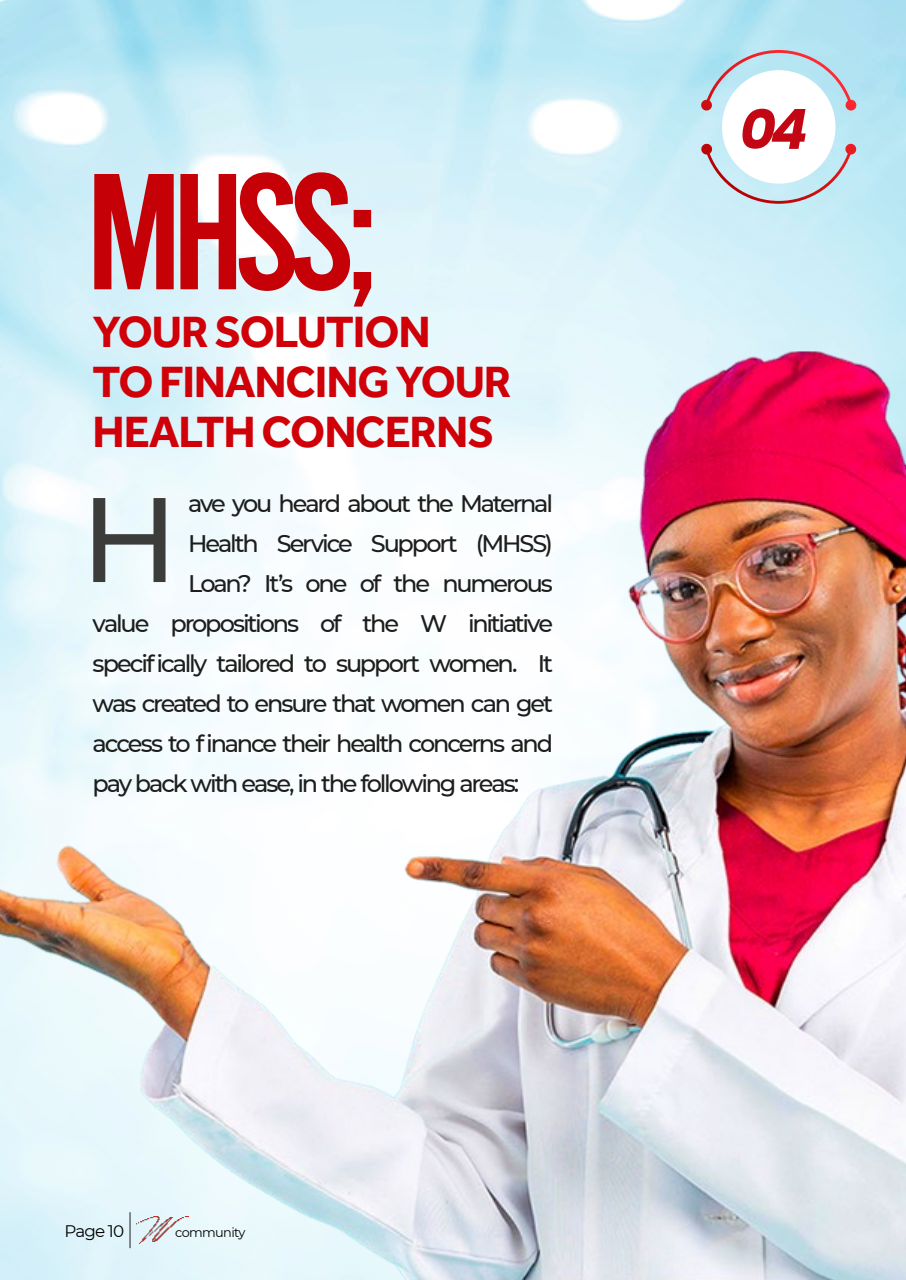
<style>
.page{position:relative;width:906px;height:1280px;background:#fff}
.page>*{position:absolute;margin:0;border:0;box-sizing:border-box;transform-origin:0 0}
.t1{font:164.7px "Bebas";color:#c50007}
.t2{font:500 120px "Montserrat";color:#3c3c3b}
.t3{font:italic 700 55.4px "Poppins";color:#c30613}
.t4{font:700 45px/50px "Effra Trial";letter-spacing:-.025em;color:#cf0007}
.t5{font:500 24px "Montserrat";letter-spacing:-.09em;color:#1d1d1b}
.t6{font:16.7px "Montserrat";letter-spacing:-.05em;color:#000}
.t7{font:12.9px "Montserrat";letter-spacing:-.05em;color:#000}
</style>
<div class="page">
<svg style="left:701px;top:50px;width:156px;height:61px"></svg>
<svg style="left:701px;top:143px;width:156px;height:61px"></svg>
<img style="left:0;top:234px;width:906px;height:1046px">
<h1 class="t1" style="left:85px;top:149px;width:299px">MHSS;</h1>
<h3 class="t4" style="left:93px;top:311px;width:421px">YOUR SOLUTION<br>TO FINANCING YOUR<br>HEALTH CONCERNS</h3>
<p class="t5" style="left:188px;top:487px;width:366px">ave you heard about the Maternal</p>
<p class="t5" style="left:188px;top:527px;width:366px">Health Service Support (MHSS)</p>
<p class="t5" style="left:188px;top:567px;width:366px">Loan? It’s one of the numerous</p>
<p class="t5" style="left:93px;top:607px;width:462px">value propositions of the W initiative</p>
<p class="t5" style="left:93px;top:647px;width:462px">specifically tailored to support women. It</p>
<p class="t5" style="left:93px;top:687px;width:462px">was created to ensure that women can get</p>
<p class="t5" style="left:93px;top:727px;width:462px">access to finance their health concerns and</p>
<p class="t5" style="left:93px;top:767px;width:428px">pay back with ease, in the following areas:</p>
<h2 class="t2" style="left:81px;top:456px;width:99px">H</h2>
<p class="t6" style="left:64px;top:1220px;width:61px">Page 10</p>
<p class="t7" style="left:175px;top:1224px;width:72px">community</p>
<h3 class="t3" style="left:740px;top:97px;width:70px">04</h3>
</div>
